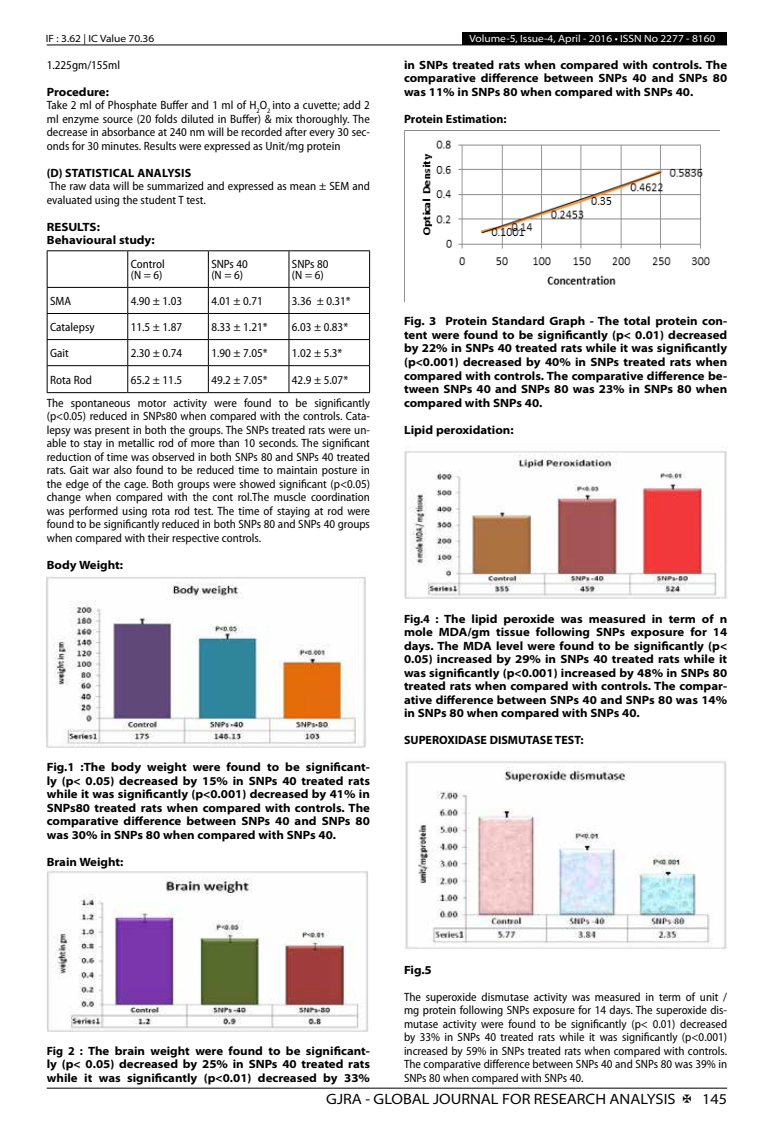
<style>
.page{position:relative;width:774px;height:1136px;background:#fff}
.page>*{position:absolute;margin:0;border:0;box-sizing:border-box;transform-origin:0 0}
.t1{font:semi-expanded 15px "Myriad Pro";color:#000}
.t2{font:semi-condensed 12px/13.5px "Myriad Pro";color:#000}
.t3{font:700 semi-expanded 12px/13.5px "Myriad Pro";color:#000;text-align:justify}
.t4{font:700 12px "Myriad Pro";color:#000}
.t5{font:semi-expanded 10.5px "Myriad Pro";color:#fff}
.t6{font:semi-expanded 10.5px "Myriad Pro";color:#000}
.s1{font-weight:700;font-stretch:semi-expanded}
.s2{font-stretch:normal}
</style>
<div class="page">
<hr style="left:47px;top:1087px;width:680px;height:1px;background:#000">
<div style="left:462px;top:32px;width:265px;height:13px;background:#000"></div>
<hr style="left:47px;top:45px;width:680px;height:1px;background:#000">
<hr style="left:127px;top:251px;width:1px;height:36px;background:#000">
<hr style="left:208px;top:251px;width:1px;height:36px;background:#000">
<hr style="left:289px;top:251px;width:1px;height:36px;background:#000">
<hr style="left:47px;top:287px;width:81px;height:1px;background:#000">
<hr style="left:128px;top:287px;width:80px;height:1px;background:#000">
<hr style="left:208px;top:287px;width:81px;height:1px;background:#000">
<hr style="left:289px;top:287px;width:81px;height:1px;background:#000">
<hr style="left:47px;top:313px;width:81px;height:1px;background:#000">
<hr style="left:128px;top:313px;width:80px;height:1px;background:#000">
<hr style="left:208px;top:313px;width:81px;height:1px;background:#000">
<hr style="left:289px;top:313px;width:81px;height:1px;background:#000">
<hr style="left:47px;top:339px;width:81px;height:1px;background:#000">
<hr style="left:128px;top:339px;width:80px;height:1px;background:#000">
<hr style="left:208px;top:339px;width:81px;height:1px;background:#000">
<hr style="left:289px;top:339px;width:81px;height:1px;background:#000">
<hr style="left:47px;top:365px;width:81px;height:1px;background:#000">
<hr style="left:128px;top:365px;width:80px;height:1px;background:#000">
<svg style="left:127px;top:288px;width:1px;height:104px"></svg>
<hr style="left:208px;top:365px;width:81px;height:1px;background:#000">
<svg style="left:208px;top:288px;width:1px;height:104px"></svg>
<hr style="left:289px;top:365px;width:81px;height:1px;background:#000">
<svg style="left:289px;top:288px;width:1px;height:104px"></svg>
<hr style="left:47px;top:250px;width:81px;height:1px;background:#000">
<hr style="left:47px;top:251px;width:1px;height:36px;background:#000">
<hr style="left:128px;top:250px;width:80px;height:1px;background:#000">
<hr style="left:208px;top:250px;width:81px;height:1px;background:#000">
<hr style="left:289px;top:250px;width:81px;height:1px;background:#000">
<hr style="left:369px;top:251px;width:1px;height:36px;background:#000">
<svg style="left:47px;top:288px;width:1px;height:104px"></svg>
<svg style="left:369px;top:288px;width:1px;height:104px"></svg>
<hr style="left:47px;top:392px;width:81px;height:1px;background:#000">
<hr style="left:128px;top:392px;width:80px;height:1px;background:#000">
<hr style="left:208px;top:392px;width:81px;height:1px;background:#000">
<hr style="left:289px;top:392px;width:81px;height:1px;background:#000">
<img style="left:47px;top:576px;width:319px;height:171px">
<img style="left:47px;top:871px;width:321px;height:159px">
<img style="left:404px;top:130px;width:316px;height:171px">
<img style="left:404px;top:451px;width:323px;height:147px">
<img style="left:405px;top:761px;width:322px;height:188px">
<p class="t6" style="left:46px;top:32px;width:110px">IF : 3.62 | IC Value 70.36</p>
<p class="t2" style="left:47px;top:58px;width:75px">1.225gm/155ml</p>
<p class="t2" style="left:47px;top:85px;width:325px"><span class="s1">Procedure:<br></span>Take 2 ml of Phosphate Buffer and 1 ml of H<sub>2</sub>O<sub>2</sub> into a cuvette; add 2 ml enzyme source (20 folds diluted in Buffer) &amp; mix thoroughly. The decrease in absorbance at 240 nm will be recorded after every 30 sec&shy;onds for 30 minutes. Results were expressed as Unit/mg protein</p>
<p class="t4" style="left:47px;top:166px;width:33px">(D) Statistical</p>
<p class="t4" style="left:137px;top:166px;width:44px">Analysis</p>
<p class="t2" style="left:47px;top:180px;width:325px">The raw data will be summarized and expressed as mean ± SEM and evaluated using the student T test.</p>
<p class="t3" style="left:47px;top:220px;width:109px">RESULTS:<br>Behavioural study:</p>
<p class="t2" style="left:131px;top:259px;width:35px;line-height:10.5px">Control (N = 6)</p>
<p class="t2" style="left:211px;top:259px;width:38px;line-height:10.5px">SNPs 40 (N = 6)</p>
<p class="t2" style="left:292px;top:259px;width:38px;line-height:10.5px">SNPs 80 (N = 6)</p>
<p class="t2" style="left:50px;top:294px;width:22px">SMA</p>
<p class="t2" style="left:131px;top:294px;width:53px">4.90 ± 1.03</p>
<p class="t2" style="left:211px;top:294px;width:53px">4.01 ± 0.71</p>
<p class="t2" style="left:292px;top:294px;width:60px">3.36 ± 0.31*</p>
<p class="t2" style="left:50px;top:320px;width:46px">Catalepsy</p>
<p class="t2" style="left:131px;top:320px;width:53px">11.5 ± 1.87</p>
<p class="t2" style="left:211px;top:320px;width:58px">8.33 ± 1.21*</p>
<p class="t2" style="left:292px;top:320px;width:58px">6.03 ± 0.83*</p>
<p class="t2" style="left:50px;top:346px;width:20px">Gait</p>
<p class="t2" style="left:131px;top:346px;width:53px">2.30 ± 0.74</p>
<p class="t2" style="left:211px;top:346px;width:58px">1.90 ± 7.05*</p>
<p class="t2" style="left:292px;top:346px;width:52px">1.02 ± 5.3*</p>
<p class="t2" style="left:50px;top:373px;width:43px">Rota Rod</p>
<p class="t2" style="left:131px;top:373px;width:53px">65.2 ± 11.5</p>
<p class="t2" style="left:211px;top:373px;width:58px">49.2 ± 7.05*</p>
<p class="t2" style="left:47px;top:368px;width:325px;line-height:22.8px;text-indent:245px">42.9 ± 5.07*<br>The spontaneous motor activity were found to be significantly</p>
<p class="t2" style="left:47px;top:409px;width:325px;text-align:justify">(p&lt;0.05) reduced in SNPs80 when compared with the controls. Cata&shy;lepsy was present in both the groups. The SNPs treated rats were un&shy;able to stay in metallic rod of more than 10 seconds. The significant reduction of time was observed in both SNPs 80 and SNPs 40 treated rats. Gait war also found to be reduced time to maintain posture in the edge of the cage. Both groups were showed significant (p&lt;0.05) change when compared with the cont rol.The muscle coordination was performed using rota rod test. The time of staying at rod were found to be significantly reduced in both SNPs 80 and SNPs 40 groups when compared with their respective controls.</p>
<p class="t3" style="left:47px;top:558px;width:78px">Body Weight:</p>
<p class="t3" style="left:47px;top:760px;width:325px">Fig.1 :The body weight were found to be significant&shy;ly (p&lt; 0.05) decreased by 15% in SNPs 40 treated rats while it was significantly (p&lt;0.001) decreased by 41% in SNPs80 treated rats when compared with controls. The comparative difference between SNPs 40 and SNPs 80 was 30% in SNPs 80 when compared with SNPs 40.</p>
<p class="t3" style="left:47px;top:855px;width:78px">Brain Weight:</p>
<p class="t5" style="left:469px;top:32px;width:247px">Volume-5, Issue-4, April - 2016 • ISSN No 2277 - 8160</p>
<p class="t3" style="left:404px;top:58px;width:325px">in SNPs treated rats when compared with controls. The comparative difference between SNPs 40 and SNPs 80 was 11% in SNPs 80 when compared with SNPs 40.</p>
<p class="t4" style="left:404px;top:112px;width:104px">Protein Estimation:</p>
<p class="t3" style="left:404px;top:315px;width:325px">Fig. 3 Protein Standard Graph - The total protein con&shy;tent were found to be significantly (p&lt; 0.01) decreased by 22% in SNPs 40 treated rats while it was significantly (p&lt;0.001) decreased by 40% in SNPs treated rats when compared with controls. The comparative difference be&shy;tween SNPs 40 and SNPs 80 was 23% in SNPs 80 when compared with SNPs 40.</p>
<p class="t3" style="left:404px;top:423px;width:111px">Lipid peroxidation:</p>
<p class="t3" style="left:404px;top:612px;width:325px"><span class="s2">Fig.4 :</span> The lipid peroxide was measured in term of n mole MDA/gm tissue following SNPs exposure for 14 days. The MDA level were found to be significantly (p&lt; 0.05) increased by 29% in SNPs 40 treated rats while it was significantly (p&lt;0.001) increased by 48% in SNPs 80 treated rats when compared with controls. The compar&shy;ative difference between SNPs 40 and SNPs 80 was 14% in SNPs 80 when compared with SNPs 40.</p>
<p class="t4" style="left:404px;top:733px;width:181px">SUPEROXIDASE DISMUTASE TEST:</p>
<p class="t3" style="left:47px;top:1044px;width:325px"><span class="s2">Fig 2 :</span> The brain weight were found to be significant&shy;ly (p&lt; 0.05) decreased by 25% in SNPs 40 treated rats while it was significantly (p&lt;0.01) decreased by 33%</p>
<p class="t3" style="left:404px;top:963px;width:29px">Fig.5</p>
<p class="t2" style="left:404px;top:990px;width:325px;text-align:justify">The superoxide dismutase activity was measured in term of unit / mg protein following SNPs exposure for 14 days. The superoxide dis&shy;mutase activity were found to be significantly (p&lt; 0.01) decreased by 33% in SNPs 40 treated rats while it was significantly (p&lt;0.001) increased by 59% in SNPs treated rats when compared with controls.<br>The comparative difference between SNPs 40 and SNPs 80 was 39% in SNPs 80 when compared with SNPs 40.</p>
<p class="t1" style="left:326px;top:1090px;width:351px">GJRA - GLOBAL JOURNAL FOR RESEARCH ANALYSIS</p>
<p class="t1" style="left:702px;top:1090px;width:27px">145</p>
</div>
